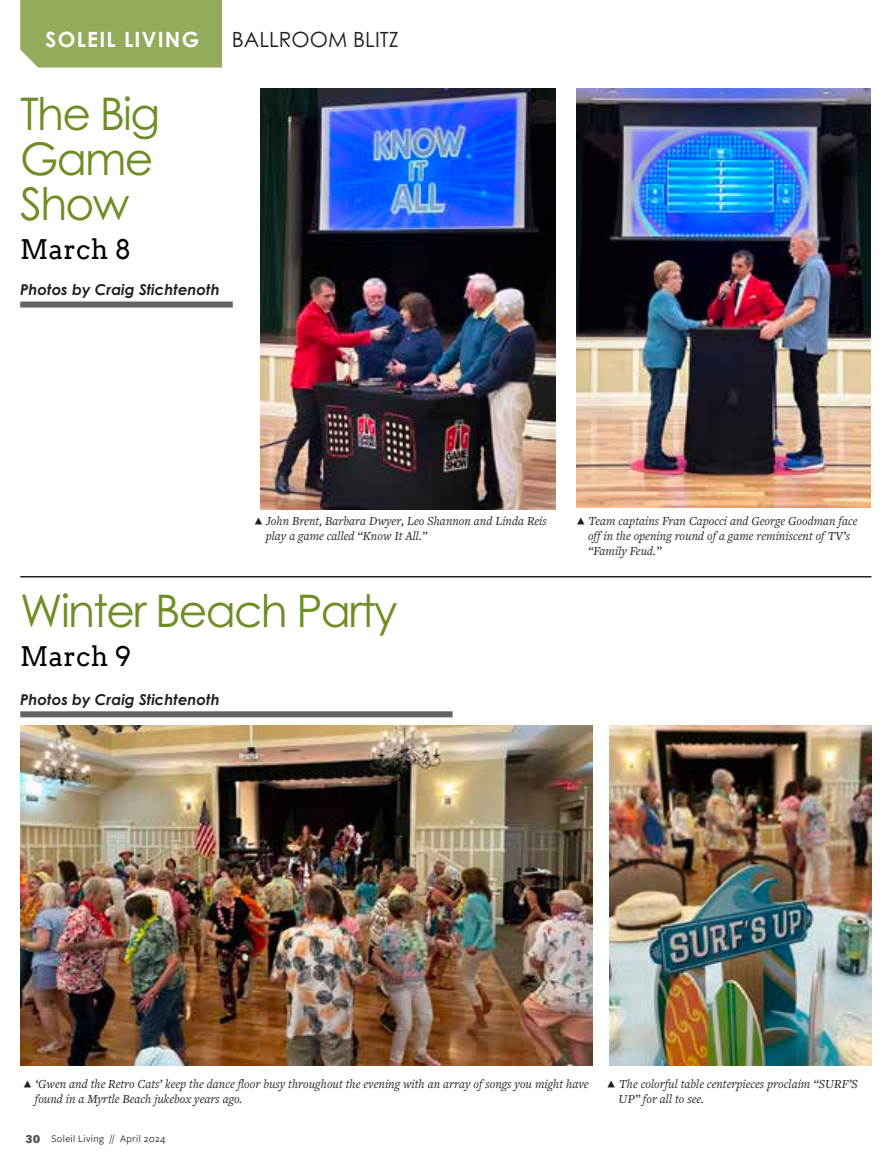
<style>
.page{position:relative;width:891px;height:1161px;background:#fff}
.page>*{position:absolute;margin:0;border:0;box-sizing:border-box;transform-origin:0 0}
.BODY-SLC{font:45px/45px "Century Gothic Pro";letter-spacing:-.04em;color:#6e8d24}
.BODY-SLC-2{font:27px "Arvo";letter-spacing:.01em;color:#020000}
.BODY-SLC-3{font:21px "Century Gothic Pro";color:#231f20}
.t1{font:700 21px "Century Gothic Pro";letter-spacing:.06em;color:#fff}
.BYLINE-SLC{font:italic 700 15px "Century Gothic Pro";color:#231f20}
.CAPTION-SLC{font:italic 12.75px/15px "Freight Text Pro";color:#231f20}
.t2{font:10.5px "Freight Sans Pro";letter-spacing:.03em;color:#231f20}
.s1{font-family:"Acumin Pro";font-weight:900;font-size:12px;color:#535456}
</style>
<div class="page">
<div style="left:20px;top:0;width:202px;height:68px;background:#94ab5c"></div>
<div style="left:20px;top:302px;width:213px;height:6px;background:#636466"></div>
<img style="left:261px;top:88px;width:295px;height:421px">
<img style="left:576px;top:88px;width:295px;height:419px">
<hr style="left:20px;top:576px;width:851px;height:2px;background:#231f20">
<div style="left:20px;top:711px;width:433px;height:6px;background:#636466"></div>
<img style="left:20px;top:725px;width:572px;height:340px">
<img style="left:610px;top:725px;width:261px;height:340px">
<h3 class="t1" style="left:46px;top:26px;width:155px">SOLEIL LIVING</h3>
<p class="BODY-SLC-3" style="left:232px;top:27px;width:168px">BALLROOM BLITZ</p>
<p class="BODY-SLC" style="left:20px;top:91px;width:141px">The Big<br>Game<br>Show</p>
<p class="BODY-SLC-2" style="left:20px;top:233px;width:112px">March 8</p>
<p class="BYLINE-SLC" style="left:20px;top:280px;width:201px">Photos by Craig Stichtenoth</p>
<p class="CAPTION-SLC" style="left:266px;top:513px;width:282px;text-indent:-12px">E John Brent, Barbara Dwyer, Leo Shannon and Linda Reis play a game called “Know It All.”</p>
<p class="CAPTION-SLC" style="left:588px;top:513px;width:271px;text-indent:-12px">E Team captains Fran Capocci and George Goodman face off in the opening round of a game reminiscent of TV’s “Family Feud.”</p>
<p class="BODY-SLC" style="left:20px;top:587px;width:379px">Winter Beach Party</p>
<p class="BODY-SLC-2" style="left:20px;top:640px;width:112px">March 9</p>
<p class="BYLINE-SLC" style="left:20px;top:690px;width:201px">Photos by Craig Stichtenoth</p>
<p class="CAPTION-SLC" style="left:35px;top:1076px;width:555px;text-indent:-12px">E ‘Gwen and the Retro Cats’ keep the dance floor busy throughout the evening with an array of songs you might have found in a Myrtle Beach jukebox years ago.</p>
<p class="CAPTION-SLC" style="left:619px;top:1076px;width:241px;text-indent:-12px">E The colorful table centerpieces proclaim “SURF’S<br>UP” for all to see.</p>
<p class="t2" style="left:26px;top:1132px;width:141px"><span class="s1">30</span> Soleil Living // April 2024</p>
</div>
